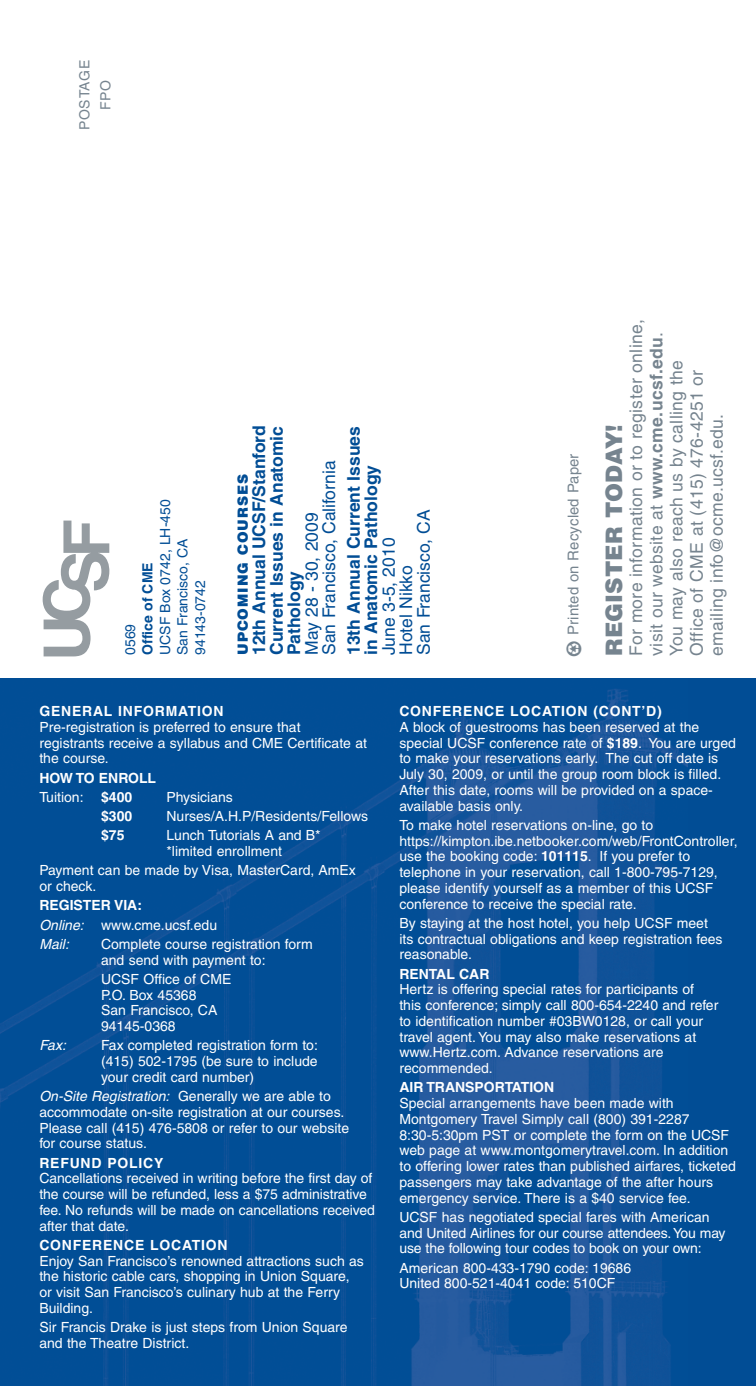
<style>
.page{position:relative;width:756px;height:1386px;background:#fff}
.page>*{position:absolute;margin:0;border:0;box-sizing:border-box;transform-origin:0 0}
.t1{font:900 22.75px "Helvetica";color:#76848f}
.t2{font:17.5px/20.1px "Helvetica";letter-spacing:.015em;color:#76848f}
.t3{font:700 17.5px/17.5px "Helvetica";color:#014d95;text-align:justify}
.t4{font:17.5px/17.5px "Helvetica";color:#014d95}
.t5{font:14.88px "Helvetica";letter-spacing:.01em;color:#76848f}
.t6{font:14px/15.8px "Helvetica";color:#fff}
.t7{font:700 14px "Helvetica";letter-spacing:.055em;color:#fff}
.t8{font:14px/17.5px "Helvetica";color:#014d95}
.t9{font:700 14px "Helvetica";color:#fff}
.t10{font:900 14px "Helvetica";letter-spacing:.065em;color:#014d95}
.t11{font:700 14px "Helvetica";color:#014d95}
.t12{font:14px/21px "Helvetica";letter-spacing:.055em;color:#76848f;text-align:center}
.t13{font:italic 14px "Helvetica";color:#fff}
.s1{font-family:"Recycle"}
.s2{font-weight:700}
.s3{font-style:italic}
</style>
<div class="page">
<div style="left:0;top:678px;width:756px;height:708px;background:#014d95"></div>
<img style="left:0;top:689px;width:688px;height:697px">
<svg style="left:43px;top:521px;width:66px;height:135px"></svg>
<p class="t12" style="left:75px;top:130px;width:72px;rotate:-90deg">POSTAGE<br>FPO</p>
<p class="t8" style="left:158px;top:655px;width:157px;rotate:-90deg">UCSF Box 0742, LH-450<br>San Francisco, CA<br>94143-0742</p>
<p class="t11" style="left:143px;top:655px;width:94px;rotate:-90deg">Office of CME</p>
<p class="t8" style="left:123px;top:655px;width:33px;rotate:-90deg">0569</p>
<p class="t3" style="left:252px;top:655px;width:231px;rotate:-90deg">12th Annual UCSF/Stanford Current Issues in Anatomic Pathology</p>
<p class="t4" style="left:305px;top:655px;width:196px;rotate:-90deg">May 28 - 30, 2009<br>San Francisco, California</p>
<p class="t10" style="left:235px;top:655px;width:182px;rotate:-90deg">UPCOMING COURSES</p>
<p class="t3" style="left:347px;top:655px;width:230px;rotate:-90deg">13th Annual Current Issues in Anatomic Pathology</p>
<p class="t4" style="left:382px;top:655px;width:147px;rotate:-90deg">June 3-5, 2010<br>Hotel Nikko<br>San Francisco, CA</p>
<p class="t5" style="left:568px;top:657px;width:204px;rotate:-90deg"><span class="s1">E</span> Printed on Recycled Paper</p>
<p class="t2" style="left:628px;top:656px;width:338px;rotate:-90deg">For more information or to register online, visit our website at <span class="s2">www.cme.ucsf.edu</span>.<br>You may also reach us by calling the Office of CME at (415) 476-4251 or emailing info@ocme.ucsf.edu.</p>
<h1 class="t1" style="left:601px;top:656px;width:233px;rotate:-90deg">REGISTER TODAY!</h1>
<p class="t7" style="left:39px;top:706px;width:186px">GENERAL INFORMATION</p>
<p class="t6" style="left:39px;top:720px;width:329px">Pre-registration is preferred to ensure that registrants receive a syllabus and CME Certificate at the course.</p>
<p class="t9" style="left:39px;top:773px;width:118px">HOW TO ENROLL</p>
<p class="t6" style="left:39px;top:790px;width:46px">Tuition:</p>
<p class="t7" style="left:101px;top:792px;width:33px">$400</p>
<p class="t6" style="left:166px;top:790px;width:68px">Physicians</p>
<p class="t7" style="left:101px;top:811px;width:33px">$300</p>
<p class="t6" style="left:167px;top:810px;width:203px">Nurses/A.H.P/Residents/Fellows</p>
<p class="t7" style="left:101px;top:830px;width:25px">$75</p>
<p class="t6" style="left:167px;top:829px;width:156px">Lunch Tutorials A and B* *limited enrollment</p>
<p class="t6" style="left:39px;top:864px;width:318px">Payment can be made by Visa, MasterCard, AmEx or check.</p>
<p class="t6" style="left:39px;top:897px;width:179px;line-height:19.2px"><span class="s2">REGISTER VIA:<br></span><span class="s3">Online:</span> www.cme.ucsf.edu<br><span class="s3">Mail:</span></p>
<p class="t6" style="left:101px;top:937px;width:213px">Complete course registration form and send with payment to:</p>
<p class="t6" style="left:101px;top:972px;width:132px">UCSF Office of CME<br>P.O. Box 45368<br>San Francisco, CA<br>94145-0368</p>
<p class="t13" style="left:39px;top:1040px;width:28px">Fax:</p>
<p class="t6" style="left:101px;top:1039px;width:218px;text-align:justify">Fax completed registration form to: (415) 502-1795 (be sure to include your credit card number)</p>
<p class="t6" style="left:39px;top:1090px;width:311px"><span class="s3">On-Site Registration:</span> Generally we are able to accommodate on-site registration at our courses.<br>Please call (415) 476-5808 or refer to our website for course status.</p>
<p class="t7" style="left:39px;top:1158px;width:126px">REFUND POLICY</p>
<p class="t6" style="left:39px;top:1172px;width:337px">Cancellations received in writing before the first day of the course will be refunded, less a $75 administrative fee. No refunds will be made on cancellations received after that date.</p>
<p class="t7" style="left:39px;top:1240px;width:190px">CONFERENCE LOCATION</p>
<p class="t6" style="left:39px;top:1254px;width:326px">Enjoy San Francisco’s renowned attractions such as the historic cable cars, shopping in Union Square, or visit San Francisco’s culinary hub at the Ferry Building.</p>
<p class="t6" style="left:39px;top:1321px;width:310px">Sir Francis Drake is just steps from Union Square and the Theatre District.</p>
<p class="t7" style="left:399px;top:706px;width:264px">CONFERENCE LOCATION (CONT’D)</p>
<p class="t6" style="left:399px;top:720px;width:338px">A block of guestrooms has been reserved at the special UCSF conference rate of <span class="s2">$189</span>. You are urged to make your reservations early. The cut off date is July 30, 2009, or until the group room block is filled.<br>After this date, rooms will be provided on a space&shy;available basis only.</p>
<p class="t6" style="left:399px;top:818px;width:340px">To make hotel reservations on-line, go to https://kimpton.ibe.netbooker.com/web/FrontController, use the booking code: <span class="s2">101115</span>. If you prefer to telephone in your reservation, call 1-800-795-7129, please identify yourself as a member of this UCSF conference to receive the special rate.</p>
<p class="t6" style="left:399px;top:916px;width:325px">By staying at the host hotel, you help UCSF meet its contractual obligations and keep registration fees reasonable.</p>
<p class="t9" style="left:399px;top:969px;width:92px">RENTAL CAR</p>
<p class="t6" style="left:399px;top:983px;width:320px">Hertz is offering special rates for participants of this conference; simply call 800-654-2240 and refer to identification number #03BW0128, or call your travel agent. You may also make reservations at www.Hertz.com. Advance reservations are recommended.</p>
<p class="t9" style="left:399px;top:1082px;width:156px">AIR TRANSPORTATION</p>
<p class="t6" style="left:399px;top:1097px;width:338px">Special arrangements have been made with Montgomery Travel Simply call (800) 391-2287<br>8:30-5:30pm PST or complete the form on the UCSF web page at www.montgomerytravel.com. In addition to offering lower rates than published airfares, ticketed passengers may take advantage of the after hours emergency service. There is a $40 service fee.</p>
<p class="t6" style="left:399px;top:1210px;width:328px">UCSF has negotiated special fares with American and United Airlines for our course attendees.You may use the following tour codes to book on your own:</p>
<p class="t6" style="left:399px;top:1261px;width:233px">American 800-433-1790 code: 19686<br>United 800-521-4041 code: 510CF</p>
</div>
